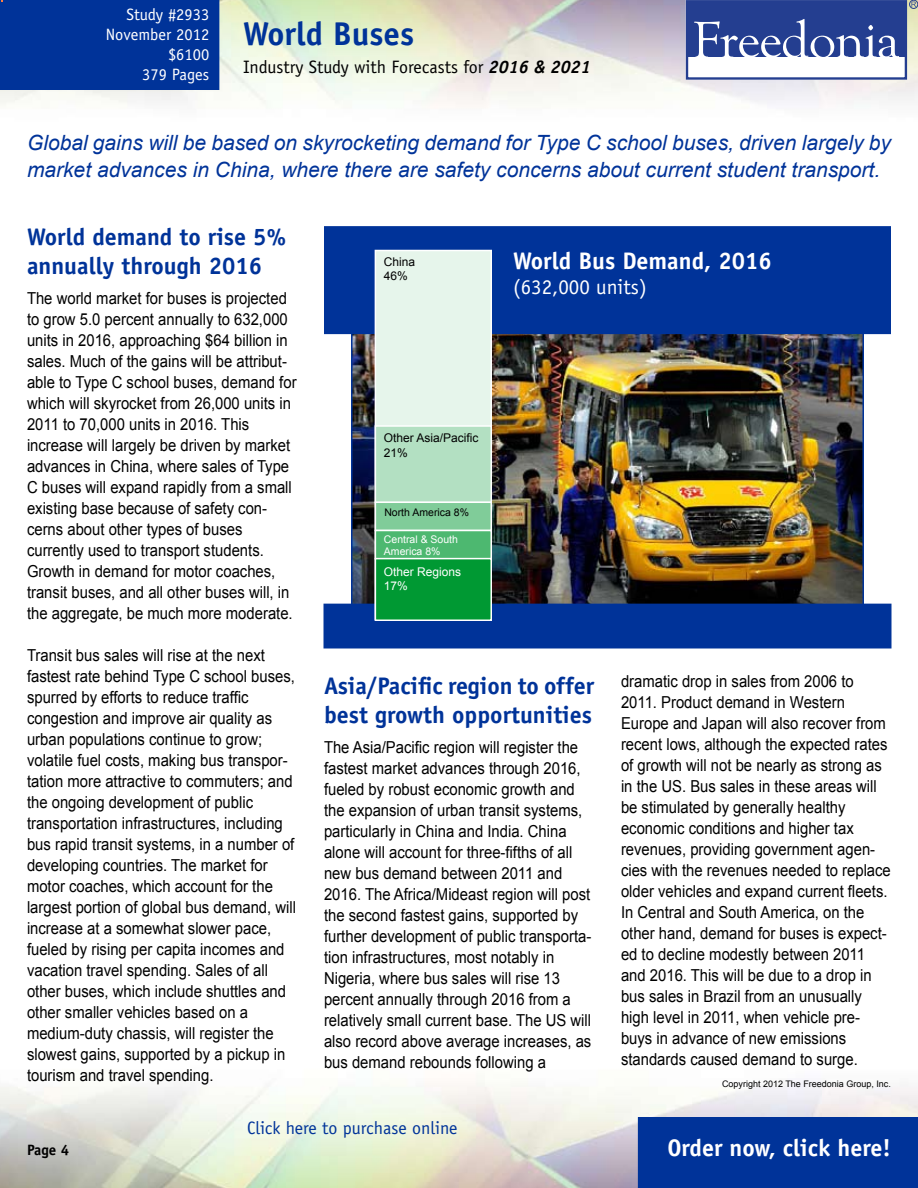
<style>
.page{position:relative;width:918px;height:1188px;background:#fff}
.page>*{position:absolute;margin:0;border:0;box-sizing:border-box;transform-origin:0 0}
.t1{font:700 33px "Officina Sans";color:#039}
.t2{font:700 24px/28.8px "Officina Sans";color:#039}
.t3{font:700 24px "Officina Sans";color:#fff}
.t4{font:italic 21px/27px "Arial";color:#039}
.t5{font:21px "Officina Sans";color:#fff}
.t6{font:18px "Officina Sans";color:#000}
.t7{font:18px "Officina Sans";color:#039}
.t8{font:16.5px/21px "Arial";color:#000;scale:.9 1}
.t9{font:16.5px/19.8px "Officina Sans";color:#fff;text-align:right}
.t10{font:700 15px "Officina Sans";color:#000}
.t11{font:12px/14.2px "Arial";color:#000}
.t12{font:12px/14.2px "Arial";color:#fff}
.t13{font:10.5px/12px "Arial";color:#fff}
.t14{font:10.5px "Arial";color:#000}
.t15{font:9px "Arial";color:#000}
.s1{font-weight:700;font-style:italic}
</style>
<div class="page">
<div style="left:638px;top:1117px;width:280px;height:71px;background:#039"></div>
<div style="left:686px;top:0;width:221px;height:80px;border:2px solid #243e90"></div>
<div style="left:687px;top:1px;width:218px;height:56px;background:#243e90"></div>
<svg style="left:694px;top:19px;width:205px;height:38px"></svg>
<div style="left:909px;top:0;width:9px;height:9px;border:1px solid #243e90;border-radius:50%"></div>
<svg style="left:911px;top:2px;width:5px;height:5px"></svg>
<img style="left:354px;top:334px;width:507px;height:270px">
<div style="left:325px;top:227px;width:565px;height:106px;background:#039"></div>
<div style="left:324px;top:226px;width:567px;height:108px;border:2px solid #039"></div>
<div style="left:0;top:0;width:219px;height:90px;background:#039"></div>
<div style="left:324px;top:604px;width:567px;height:44px;background:#039"></div>
<div style="left:375px;top:250px;width:116px;height:369px;background:#e6f5eb"></div>
<div style="left:375px;top:250px;width:117px;height:370px;border:2px solid #fff"></div>
<div style="left:375px;top:426px;width:116px;height:76px;background:#b3e0c2"></div>
<div style="left:375px;top:425px;width:117px;height:78px;border:2px solid #fff"></div>
<div style="left:375px;top:502px;width:116px;height:28px;background:#80cc99"></div>
<div style="left:375px;top:502px;width:117px;height:29px;border:2px solid #fff"></div>
<div style="left:375px;top:531px;width:116px;height:28px;background:#4db870"></div>
<div style="left:375px;top:530px;width:117px;height:29px;border:2px solid #fff"></div>
<div style="left:375px;top:559px;width:116px;height:61px;background:#093"></div>
<div style="left:375px;top:558px;width:117px;height:63px;border:2px solid #fff"></div>
<p class="t9" style="left:106px;top:5px;width:105px">Study #2933<br>November 2012 $6100<br>379 Pages</p>
<h1 class="t1" style="left:243px;top:13px;width:173px">World Buses</h1>
<p class="t6" style="left:243px;top:57px;width:349px">Industry Study with Forecasts for <span class="s1">2016 &amp; 2021</span></p>
<p class="t4" style="left:27px;top:130px;width:866px">Global gains will be based on skyrocketing demand for Type C school buses, driven largely by market advances in China, where there are safety concerns about current student transport.</p>
<h2 class="t2" style="left:27px;top:222px;width:261px">World demand to rise 5% annually through 2016</h2>
<p class="t8" style="left:27px;top:288px;width:301px">The world market for buses is projected to grow 5.0 percent annually to 632,000 units in 2016, approaching $64 billion in sales. Much of the gains will be attribut&shy;able to Type C school buses, demand for which will skyrocket from 26,000 units in 2011 to 70,000 units in 2016. This increase will largely be driven by market advances in China, where sales of Type C buses will expand rapidly from a small existing base because of safety con&shy;cerns about other types of buses currently used to transport students.<br>Growth in demand for motor coaches, transit buses, and all other buses will, in the aggregate, be much more moderate.</p>
<p class="t8" style="left:27px;top:645px;width:300px">Transit bus sales will rise at the next fastest rate behind Type C school buses, spurred by efforts to reduce traffic congestion and improve air quality as urban populations continue to grow; volatile fuel costs, making bus transpor&shy;tation more attractive to commuters; and the ongoing development of public transportation infrastructures, including bus rapid transit systems, in a number of developing countries. The market for motor coaches, which account for the largest portion of global bus demand, will increase at a somewhat slower pace, fueled by rising per capita incomes and vacation travel spending. Sales of all other buses, which include shuttles and other smaller vehicles based on a medium-duty chassis, will register the slowest gains, supported by a pickup in tourism and travel spending.</p>
<p class="t11" style="left:384px;top:254px;width:33px">China<br>46%</p>
<h2 class="t3" style="left:513px;top:245px;width:260px">World Bus Demand, 2016</h2>
<p class="t5" style="left:513px;top:274px;width:135px">(632,000 units)</p>
<p class="t11" style="left:384px;top:431px;width:96px">Other Asia/Pacific<br>21%</p>
<p class="t14" style="left:384px;top:505px;width:86px">North America 8%</p>
<p class="t13" style="left:384px;top:533px;width:76px">Central &amp; South<br>America 8%</p>
<p class="t12" style="left:384px;top:565px;width:79px">Other Regions<br>17%</p>
<h2 class="t2" style="left:324px;top:671px;width:272px">Asia/Pacific region to offer best growth opportunities</h2>
<p class="t8" style="left:324px;top:737px;width:299px">The Asia/Pacific region will register the fastest market advances through 2016, fueled by robust economic growth and the expansion of urban transit systems, particularly in China and India. China alone will account for three-fifths of all new bus demand between 2011 and 2016. The Africa/Mideast region will post the second fastest gains, supported by further development of public transporta&shy;tion infrastructures, most notably in Nigeria, where bus sales will rise 13 percent annually through 2016 from a relatively small current base. The US will also record above average increases, as bus demand rebounds following a</p>
<p class="t8" style="left:621px;top:671px;width:301px">dramatic drop in sales from 2006 to 2011. Product demand in Western Europe and Japan will also recover from recent lows, although the expected rates of growth will not be nearly as strong as in the US. Bus sales in these areas will be stimulated by generally healthy economic conditions and higher tax revenues, providing government agen&shy;cies with the revenues needed to replace older vehicles and expand current fleets.<br>In Central and South America, on the other hand, demand for buses is expect&shy;ed to decline modestly between 2011 and 2016. This will be due to a drop in bus sales in Brazil from an unusually high level in 2011, when vehicle pre&shy;buys in advance of new emissions standards caused demand to surge.</p>
<p class="t15" style="left:722px;top:1077px;width:170px">Copyright 2012 The Freedonia Group, Inc.</p>
<p class="t7" style="left:247px;top:1117px;width:212px">Click here to purchase online</p>
<p class="t10" style="left:27px;top:1140px;width:31px">Page</p>
<h2 class="t3" style="left:667px;top:1133px;width:225px">Order now, click here!</h2>
</div>
